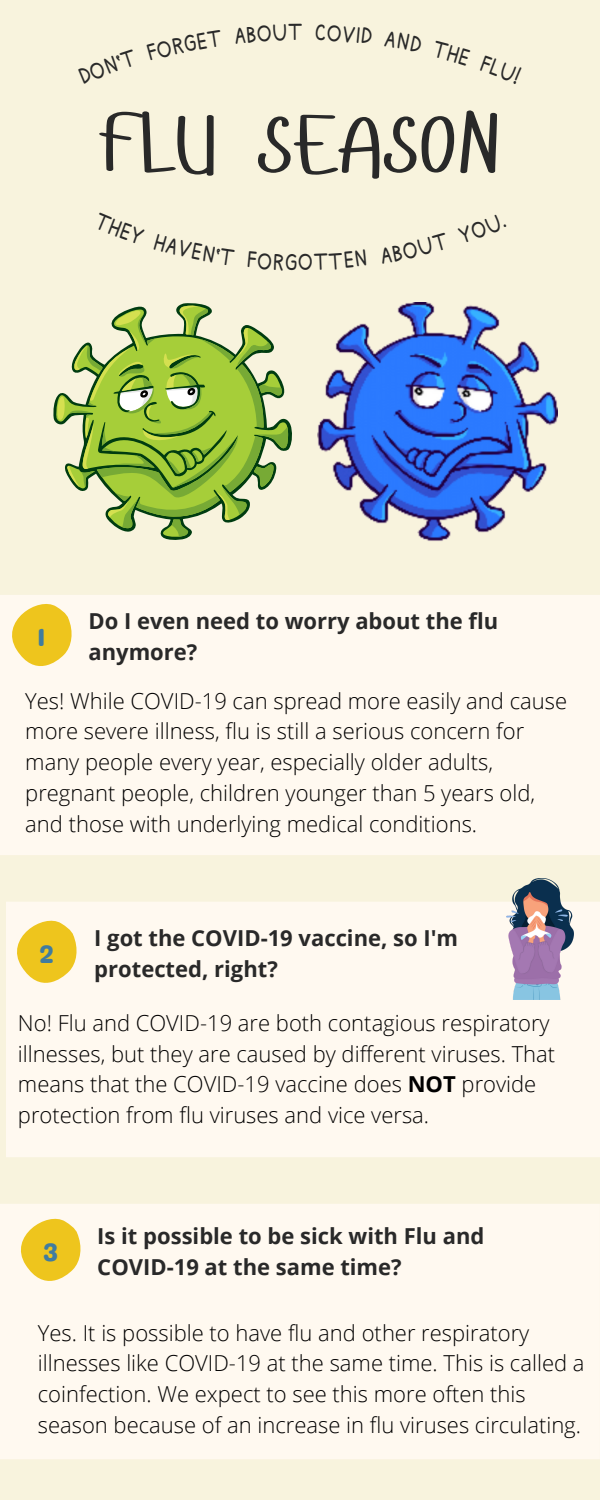
<style>
.page{position:relative;width:600px;height:1500px;background:#f8f3dd}
.page>*{position:absolute;margin:0;border:0;box-sizing:border-box;transform-origin:0 0}
.t1{font:86px "Hangyaboly";color:#292929}
.t2{font:25px "Genty Sans";color:#407c9f}
.t3{font:300 22px/30.8px "Open Sans";color:#000}
.t4{font:700 22px/30.8px "Open Sans";color:#292929}
.t5{font:700 22px "Gigi";color:#292929}
.s1{font-weight:700}
</style>
<div class="page">
<svg style="left:55px;top:305px;width:155px;height:173px"></svg>
<svg style="left:69px;top:308px;width:220px;height:229px"></svg>
<div style="left:0;top:592px;width:600px;height:266px;background:#fff9f0"></div>
<hr style="left:0;top:595px;width:1px;height:260px;background:#f8f3dd">
<hr style="left:599px;top:595px;width:1px;height:260px;background:#f8f3dd">
<div style="left:0;top:589px;width:600px;height:6px;background:#f8f3dd"></div>
<div style="left:0;top:855px;width:600px;height:6px;background:#f8f3dd"></div>
<svg style="left:0;top:596px;width:72px;height:82px"></svg>
<div style="left:3px;top:898px;width:597px;height:262px;background:#fff9f0"></div>
<div style="left:0;top:902px;width:6px;height:255px;background:#f8f3dd"></div>
<hr style="left:599px;top:902px;width:1px;height:255px;background:#f8f3dd">
<div style="left:0;top:896px;width:600px;height:6px;background:#f8f3dd"></div>
<div style="left:0;top:1157px;width:600px;height:6px;background:#f8f3dd"></div>
<div style="left:0;top:1201px;width:600px;height:262px;background:#fff9f0"></div>
<hr style="left:0;top:1204px;width:1px;height:255px;background:#f8f3dd">
<hr style="left:599px;top:1204px;width:1px;height:255px;background:#f8f3dd">
<div style="left:0;top:1198px;width:600px;height:6px;background:#f8f3dd"></div>
<div style="left:0;top:1459px;width:600px;height:6px;background:#f8f3dd"></div>
<svg style="left:21px;top:1218px;width:60px;height:63px"></svg>
<svg style="left:17px;top:920px;width:60px;height:63px"></svg>
<img style="left:506px;top:878px;width:67px;height:122px">
<img style="left:318px;top:303px;width:240px;height:238px">
<p class="t5" style="left:288px;top:12px;width:17px">T</p>
<h1 class="t1" style="left:99px;top:88px;width:404px">FLU SEASON</h1>
<p class="t2" style="left:37px;top:622px;width:10px">1</p>
<p class="t4" style="left:88px;top:606px;width:411px">Do I even need to worry about the flu anymore?</p>
<p class="t3" style="left:25px;top:685px;width:543px">Yes! While COVID-19 can spread more easily and cause more severe illness, flu is still a serious concern for many people every year, especially older adults, pregnant people, children younger than 5 years old, and those with underlying medical conditions.</p>
<p class="t4" style="left:94px;top:922px;width:365px">I got the COVID-19 vaccine, so I'm protected, right?</p>
<p class="t3" style="left:18px;top:1007px;width:539px">No! Flu and COVID-19 are both contagious respiratory illnesses, but they are caused by different viruses. That means that the COVID-19 vaccine does <span class="s1">NOT</span> provide protection from flu viruses and vice versa.</p>
<p class="t2" style="left:39px;top:939px;width:17px">2</p>
<p class="t2" style="left:43px;top:1237px;width:17px">3</p>
<p class="t4" style="left:97px;top:1220px;width:389px">Is it possible to be sick with Flu and<br>COVID-19 at the same time?</p>
<p class="t3" style="left:38px;top:1317px;width:548px">Yes. It is possible to have flu and other respiratory illnesses like COVID-19 at the same time. This is called a coinfection. We expect to see this more often this season because of an increase in flu viruses circulating.</p>
</div>
